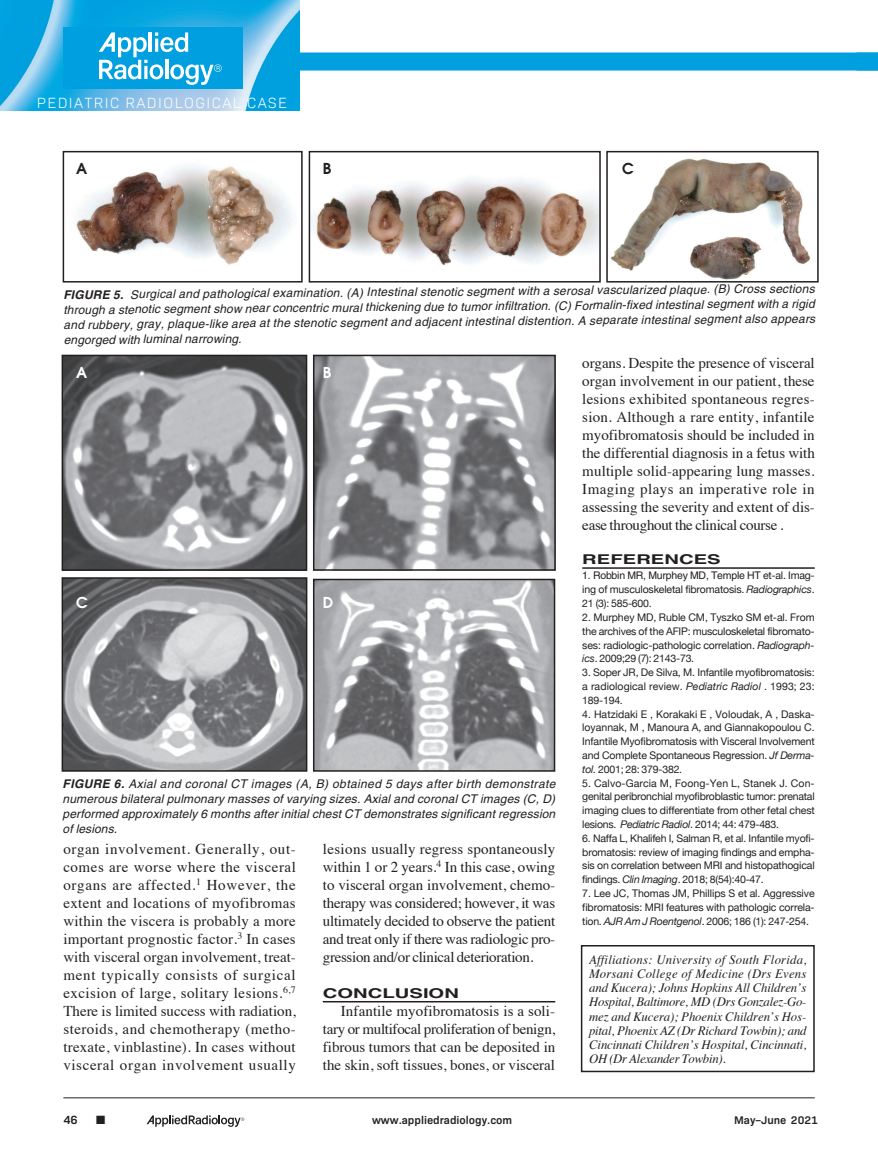
<style>
.page{position:relative;width:878px;height:1175px;background:#fff}
.page>*{position:absolute;margin:0;border:0;box-sizing:border-box;transform-origin:0 0}
.RC_Body_Copy{font:15px/18px "Times";letter-spacing:-.005em;color:#231f20;text-align:justify}
.t1{font:300 15px "Bio Sans";letter-spacing:.1em;color:#fff}
.figure_labels{font:600 15px "Avant Garde";color:#fff}
.figure_labels-2{font:600 15px "Avant Garde";color:#231f20}
.RC_subhead{font:700 13.5px "Helvetica";color:#231f20;scale:1.5 1}
.RC_References_subhea{font:700 13.5px "Helvetica";color:#231f20;scale:1.5 1}
.RC_author_box{font:italic 12.75px/14.2px "Times";letter-spacing:-.005em;color:#231f20;text-align:justify}
.RC_fig_caption{font:italic 12px/15px "Helvetica";letter-spacing:.01em;color:#231f20;text-align:justify}
.t2{font:600 12px "Bio Sans";color:#231f20}
.t3{font:12px "Zapf Dingbats ITC";color:#231f20}
.t4{font:600 11.25px "Bio Sans";color:#231f20}
.RC_References_text{font:10.5px/13.8px "Helvetica Neue";letter-spacing:-.015em;color:#231f20;text-align:justify}
.s1{font-weight:700}
.s2{font-family:"Helvetica LT Pro"}
.s3{font-style:italic}
</style>
<div class="page">
<div style="left:279px;top:53px;width:599px;height:18px;background:#009fdf"></div>
<img style="left:0;top:0;width:299px;height:111px">
<div style="left:63px;top:27px;width:180px;height:61px;background:#009fdf"></div>
<svg style="left:99px;top:32px;width:123px;height:53px"></svg>
<hr style="left:63px;top:1097px;width:751px;height:1px;background:#231f20">
<svg style="left:146px;top:1115px;width:98px;height:11px"></svg>
<hr style="left:323px;top:1001px;width:232px;height:1px;background:#231f20">
<hr style="left:582px;top:567px;width:232px;height:2px;background:#231f20">
<img style="left:76px;top:164px;width:219px;height:101px">
<div style="left:63px;top:151px;width:239px;height:131px;border:2px solid #231f20"></div>
<img style="left:312px;top:177px;width:285px;height:88px">
<div style="left:309px;top:151px;width:291px;height:131px;border:2px solid #231f20"></div>
<img style="left:610px;top:158px;width:200px;height:121px">
<div style="left:606px;top:151px;width:212px;height:131px;border:2px solid #231f20"></div>
<img style="left:65px;top:358px;width:239px;height:210px">
<div style="left:62px;top:355px;width:245px;height:216px;border:2px solid #231f20"></div>
<img style="left:316px;top:358px;width:236px;height:210px">
<div style="left:313px;top:355px;width:242px;height:216px;border:2px solid #231f20"></div>
<img style="left:65px;top:580px;width:239px;height:188px">
<div style="left:62px;top:577px;width:245px;height:194px;border:2px solid #231f20"></div>
<img style="left:316px;top:582px;width:236px;height:186px">
<div style="left:313px;top:579px;width:242px;height:192px;border:2px solid #231f20"></div>
<div style="left:581px;top:945px;width:233px;height:127px;border:2px solid #231f20"></div>
<p class="t1" style="left:37px;top:91px;width:251px">PEDIATRIC RADIOLOGICAL CASE</p>
<p class="figure_labels-2" style="left:76px;top:159px;width:13px">A</p>
<p class="figure_labels-2" style="left:323px;top:159px;width:10px">B</p>
<p class="figure_labels-2" style="left:622px;top:159px;width:13px">C</p>
<p class="RC_fig_caption" style="left:63px;top:284px;width:753px"><span class="s1">FIGURE 5.</span> Surgical and pathological examination. (A) Intestinal stenotic segment with a serosal vascularized plaque. (B) Cross sections through a stenotic segment show near concentric mural thickening due to tumor infiltration. (C) Formalin-fixed intestinal segment with a rigid and rubbery, gray, plaque-like area at the stenotic segment and adjacent intestinal distention. A separate intestinal segment also appears</p>
<p class="RC_fig_caption" style="left:64px;top:331px;width:179px">engorged with luminal narrowing.</p>
<p class="figure_labels" style="left:76px;top:363px;width:13px">A</p>
<p class="figure_labels" style="left:76px;top:593px;width:13px">C</p>
<p class="figure_labels" style="left:323px;top:363px;width:10px">B</p>
<p class="figure_labels" style="left:323px;top:593px;width:12px">D</p>
<p class="RC_fig_caption" style="left:63px;top:776px;width:494px"><span class="s1">FIGURE 6.</span> Axial and coronal CT images (A, B) obtained 5 days after birth demonstrate numerous bilateral pulmonary masses of varying sizes. Axial and coronal CT images (C, D) performed approximately 6 months after initial chest CT demonstrates significant regression of lesions.</p>
<p class="RC_Body_Copy" style="left:63px;top:838px;width:234px">organ involvement. Generally, out&shy;comes are worse where the visceral organs are affected.<sup>1</sup> However, the extent and locations of myofibromas within the viscera is probably a more important prognostic factor.<sup>3</sup> In cases with visceral organ involvement, treat&shy;ment typically consists of surgical excision of large, solitary lesions.<sup>6,7<br></sup>There is limited success with radiation, steroids, and chemotherapy (metho&shy;trexate, vinblastine). In cases without visceral organ involvement usually</p>
<p class="RC_Body_Copy" style="left:323px;top:838px;width:234px">lesions usually regress spontaneously within 1 or 2 years.<sup>4</sup> In this case, owing to visceral organ involvement, chemo&shy;therapy was considered; however, it was ultimately decided to observe the patient and treat only if there was radiologic pro&shy;gression and/or clinical deterioration.</p>
<p class="RC_subhead" style="left:323px;top:984px;width:92px">CONCLUSION</p>
<p class="RC_Body_Copy" style="left:323px;top:1000px;width:234px;text-indent:18px">Infantile myofibromatosis is a soli&shy;tary or multifocal proliferation of benign, fibrous tumors that can be deposited in the skin, soft tissues, bones, or visceral</p>
<p class="RC_Body_Copy" style="left:582px;top:352px;width:234px">organs. Despite the presence of visceral organ involvement in our patient, these lesions exhibited spontaneous regres&shy;sion. Although a rare entity, infantile myofibromatosis should be included in the differential diagnosis in a fetus with multiple solid-appearing lung masses.<br>Imaging plays an imperative role in assessing the severity and extent of dis&shy;ease throughout the clinical course .</p>
<p class="RC_References_subhea" style="left:582px;top:551px;width:94px">REFERENCES</p>
<p class="RC_References_text" style="left:582px;top:569px;width:234px"><span class="s2">1. Robbin MR, Murphey MD, Temple HT</span> et-al. Imag&shy;ing of musculoskeletal fibromatosis. <span class="s3">Radiographics</span>.<br>21 (3): 585-600.</p>
<p class="RC_References_text" style="left:582px;top:611px;width:234px">2. Murphey MD, Ruble CM, Tyszko SM et-al. From the archives of the AFIP: musculoskeletal fibromato&shy;ses: radiologic-pathologic correlation. <span class="s3">Radiograph&shy;ics</span>. 2009;29 (7): 2143-73.</p>
<p class="RC_References_text" style="left:582px;top:666px;width:234px">3. Soper JR, De Silva, M. Infantile myofibromatosis: a radiological review. <span class="s3">Pediatric Radiol</span> . 1993; 23:<br>189-194.</p>
<p class="RC_References_text" style="left:582px;top:707px;width:234px">4. Hatzidaki E , Korakaki E , Voloudak, A , Daska&shy;loyannak, M , Manoura A, and Giannakopoulou C.<br>Infantile Myofibromatosis with Visceral Involvement and Complete Spontaneous Regression. <span class="s3">Jf Derma&shy;tol.</span> 2001; 28: 379-382.</p>
<p class="RC_References_text" style="left:582px;top:776px;width:234px">5. Calvo-Garcia M, Foong-Yen L, Stanek J. Con&shy;genital peribronchial myofibroblastic tumor: prenatal imaging clues to differentiate from other fetal chest lesions. <span class="s3">Pediatric Radiol</span>. 2014; 44: 479-483.</p>
<p class="RC_References_text" style="left:582px;top:831px;width:234px">6. Naffa L, Khalifeh I, Salman R, et al. Infantile myofi&shy;bromatosis: review of imaging findings and empha&shy;sis on correlation between MRI and histopathogical findings. <span class="s3">Clin Imaging</span>. 2018; 8(54):40-47.</p>
<p class="RC_References_text" style="left:582px;top:887px;width:234px">7. Lee JC, Thomas JM, Phillips S et al. Aggressive fibromatosis: MRI features with pathologic correla&shy;tion. <span class="s3">AJR Am J Roentgenol</span>. 2006; 186 (1): 247-254.</p>
<p class="RC_author_box" style="left:589px;top:951px;width:219px">Affiliations: University of South Florida, Morsani College of Medicine (Drs Evens and Kucera); Johns Hopkins All Children’s Hospital, Baltimore, MD (Drs Gonzalez-Go&shy;mez and Kucera); Phoenix Children’s Hos&shy;pital, Phoenix AZ (Dr Richard Towbin); and Cincinnati Children’s Hospital, Cincinnati, OH (Dr Alexander Towbin).</p>
<p class="t2" style="left:63px;top:1110px;width:16px">46</p>
<p class="t3" style="left:96px;top:1114px;width:11px">■</p>
<p class="t4" style="left:372px;top:1111px;width:142px">www.appliedradiology.com</p>
<p class="t4" style="left:734px;top:1111px;width:85px">May–June 2021</p>
</div>
